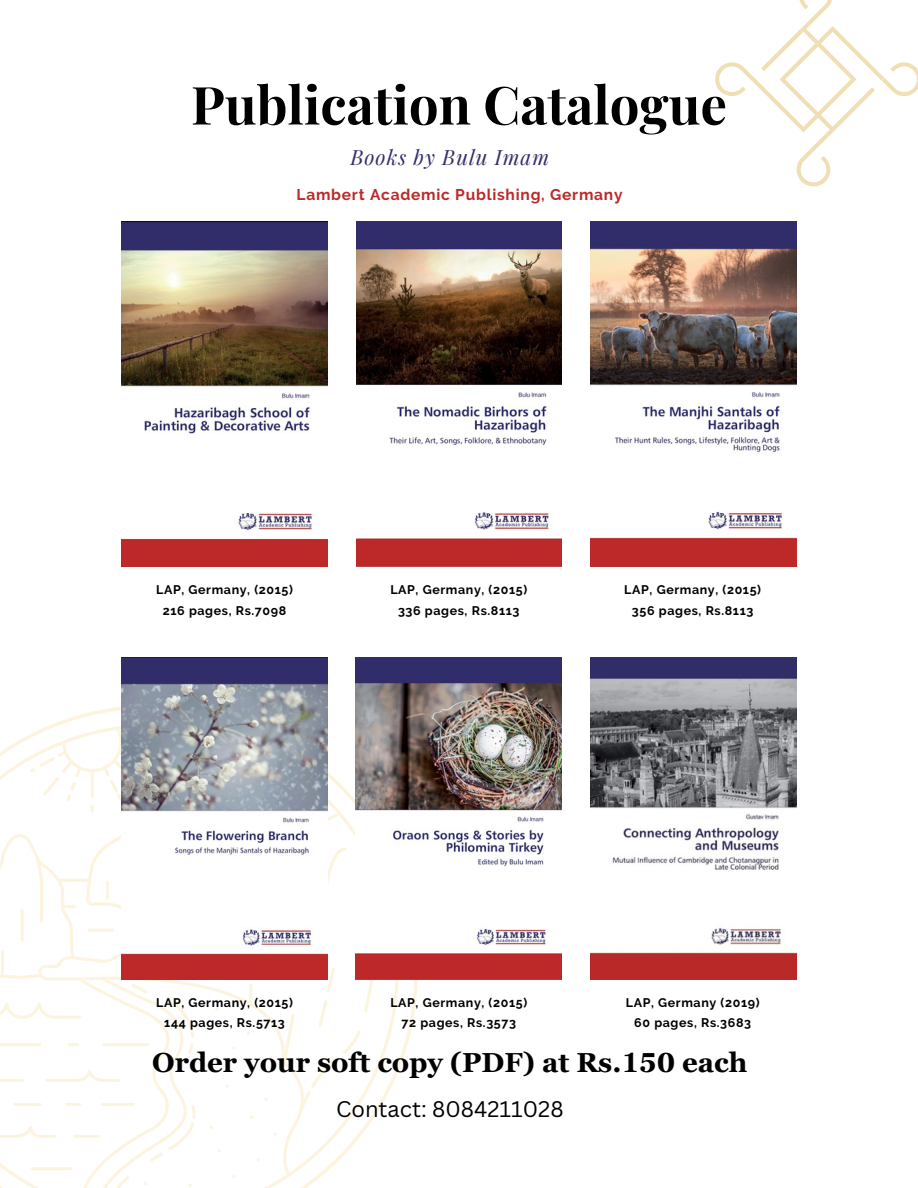
<style>
.page{position:relative;width:918px;height:1188px;background:#fff}
.page>*{position:absolute;margin:0;border:0;box-sizing:border-box;transform-origin:0 0}
.t1{font:700 52.65px "Playfair Display";color:#000001}
.t2{font:700 27.45px "Georgia Pro";color:#000}
.t3{font:21.9px "Canva Sans";color:#000}
.t4{font:italic 20.7px "Playfair Display";letter-spacing:.05em;color:#332f6a}
.t5{font:700 15.6px "Raleway";letter-spacing:.05em;color:#bc2929}
.t6{font:700 12.45px/20.5px "Raleway";letter-spacing:.05em;color:#000001;text-align:center}
</style>
<div class="page">
<img style="left:122px;top:222px;width:206px;height:345px">
<svg style="left:0;top:705px;width:417px;height:483px"></svg>
<img style="left:122px;top:658px;width:206px;height:321px">
<img style="left:356px;top:222px;width:206px;height:345px">
<img style="left:356px;top:658px;width:206px;height:321px">
<img style="left:590px;top:222px;width:206px;height:345px">
<img style="left:590px;top:658px;width:206px;height:321px">
<svg style="left:715px;top:0;width:203px;height:186px"></svg>
<h1 class="t1" style="left:191px;top:68px;width:537px">Publication Catalogue</h1>
<h3 class="t4" style="left:350px;top:143px;width:200px">Books by Bulu Imam</h3>
<p class="t5" style="left:297px;top:185px;width:328px">Lambert Academic Publishing, Germany</p>
<p class="t6" style="left:156px;top:580px;width:138px">LAP, Germany, (2015)<br>216 pages, Rs.7098</p>
<p class="t6" style="left:390px;top:580px;width:138px">LAP, Germany, (2015)<br>336 pages, Rs.8113</p>
<p class="t6" style="left:624px;top:580px;width:138px">LAP, Germany, (2015)<br>356 pages, Rs.8113</p>
<p class="t6" style="left:156px;top:992px;width:138px">LAP, Germany, (2015)<br>144 pages, Rs.5713</p>
<p class="t6" style="left:390px;top:992px;width:138px">LAP, Germany, (2015)<br>72 pages, Rs.3573</p>
<p class="t6" style="left:626px;top:992px;width:135px">LAP, Germany (2019)<br>60 pages, Rs.3683</p>
<h2 class="t2" style="left:152px;top:1047px;width:597px">Order your soft copy (PDF) at Rs.150 each</h2>
<h3 class="t3" style="left:336px;top:1093px;width:229px">Contact: 8084211028</h3>
</div>
